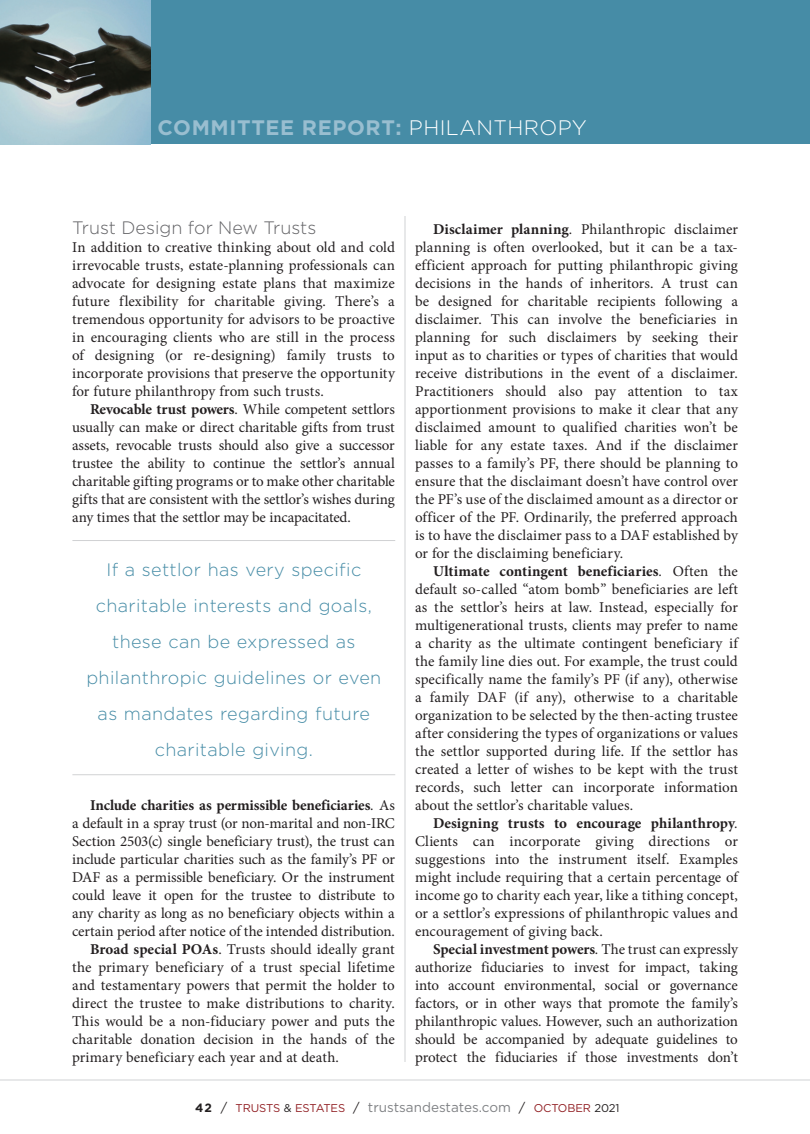
<style>
.page{position:relative;width:810px;height:1134px;background:#fff}
.page>*{position:absolute;margin:0;border:0;box-sizing:border-box;transform-origin:0 0}
.t1{font:700 21px "Gotham";letter-spacing:.03em;color:#99bed0}
.Callout{font:300 18px/36px "Gotham";letter-spacing:.02em;color:#468ca6;text-align:center}
.SUBHEAD{font:300 18px "Gotham";color:#636366}
.BODY{font:15px/18px "Minion Pro";color:#231f20;text-align:justify}
.BODY_no_indent{font:15px/18px "Minion Pro";letter-spacing:.005em;color:#231f20;text-align:justify}
.t2{font:11.25px "Gotham";letter-spacing:-.01em;color:#911f23}
.s1{font-weight:300;color:#fff}
.s2{font-weight:700}
.s3{font-style:italic}
.s4{font-weight:700;font-size:12px;color:#231f20}
.s5{font-size:12.75px;color:#231f20}
.s6{color:#231f20}
.s7{font-size:13.5px;color:#808285}
</style>
<div class="page">
<hr style="left:0;top:1080px;width:810px;height:1px;background:#d1d2d4">
<div style="left:0;top:0;width:810px;height:144px;background:#468ca6"></div>
<img style="left:0;top:0;width:150px;height:144px">
<hr style="left:405px;top:216px;width:1px;height:846px;background:#d1d2d4">
<hr style="left:72px;top:540px;width:323px;height:1px;background:#d1d2d4">
<hr style="left:72px;top:774px;width:323px;height:1px;background:#d1d2d4">
<h1 class="t1" style="left:158px;top:114px;width:431px">COMMITTEE REPORT: <span class="s1">PHILANTHROPY</span></h1>
<p class="SUBHEAD" style="left:72px;top:216px;width:246px">Trust Design for New Trusts</p>
<p class="BODY_no_indent" style="left:72px;top:238px;width:324px">In addition to creative thinking about old and cold irrevocable trusts, estate-planning professionals can advocate for designing estate plans that maximize future flexibility for charitable giving. There’s a tremendous opportunity for advisors to be proactive in encouraging clients who are still in the process of designing (or re-designing) family trusts to incorporate provisions that preserve the opportunity for future philanthropy from such trusts.</p>
<p class="BODY" style="left:72px;top:400px;width:324px;text-indent:18px"><span class="s2">Revocable trust powers</span>. While competent settlors usually can make or direct charitable gifts from trust assets, revocable trusts should also give a successor trustee the ability to continue the settlor’s annual charitable gifting programs or to make other charitable gifts that are consistent with the settlor’s wishes during any times that the settlor may be incapacitated.</p>
<p class="Callout" style="left:86px;top:551px;width:296px">If a settlor has very specific charitable interests and goals, these can be expressed as philanthropic guidelines or even as mandates regarding future charitable giving.</p>
<p class="BODY" style="left:72px;top:796px;width:324px;text-indent:18px"><span class="s2">Include charities as permissible beneficiaries</span><span class="s3">.</span> As a default in a spray trust (or non-marital and non-IRC Section 2503(c) single beneficiary trust), the trust can include particular charities such as the family’s PF or DAF as a permissible beneficiary. Or the instrument could leave it open for the trustee to distribute to any charity as long as no beneficiary objects within a certain period after notice of the intended distribution.</p>
<p class="BODY" style="left:72px;top:940px;width:324px;text-indent:18px"><span class="s2">Broad special POAs</span>. Trusts should ideally grant the primary beneficiary of a trust special lifetime and testamentary powers that permit the holder to direct the trustee to make distributions to charity.<br>This would be a non-fiduciary power and puts the charitable donation decision in the hands of the primary beneficiary each year and at death.</p>
<p class="BODY" style="left:415px;top:220px;width:324px;text-indent:18px"><span class="s2">Disclaimer planning</span><span class="s3">.</span> Philanthropic disclaimer planning is often overlooked, but it can be a tax&shy;efficient approach for putting philanthropic giving decisions in the hands of inheritors. A trust can be designed for charitable recipients following a disclaimer. This can involve the beneficiaries in planning for such disclaimers by seeking their input as to charities or types of charities that would receive distributions in the event of a disclaimer.<br>Practitioners should also pay attention to tax apportionment provisions to make it clear that any disclaimed amount to qualified charities won’t be liable for any estate taxes. And if the disclaimer passes to a family’s PF, there should be planning to ensure that the disclaimant doesn’t have control over the PF’s use of the disclaimed amount as a director or officer of the PF. Ordinarily, the preferred approach is to have the disclaimer pass to a DAF established by or for the disclaiming beneficiary.</p>
<p class="BODY" style="left:415px;top:562px;width:324px;text-indent:18px"><span class="s2">Ultimate contingent beneficiaries</span><span class="s3">.</span> Often the default so-called “atom bomb” beneficiaries are left as the settlor’s heirs at law. Instead, especially for multigenerational trusts, clients may prefer to name a charity as the ultimate contingent beneficiary if the family line dies out. For example, the trust could specifically name the family’s PF (if any), otherwise a family DAF (if any), otherwise to a charitable organization to be selected by the then-acting trustee after considering the types of organizations or values the settlor supported during life. If the settlor has created a letter of wishes to be kept with the trust records, such letter can incorporate information about the settlor’s charitable values.</p>
<p class="BODY" style="left:415px;top:814px;width:324px;text-indent:18px"><span class="s2">Designing trusts to encourage philanthropy</span><span class="s3">.<br></span>Clients can incorporate giving directions or suggestions into the instrument itself. Examples might include requiring that a certain percentage of income go to charity each year, like a tithing concept, or a settlor’s expressions of philanthropic values and encouragement of giving back.</p>
<p class="BODY" style="left:415px;top:940px;width:324px;text-indent:18px"><span class="s2">Special investment powers</span><span class="s3">.</span> The trust can expressly authorize fiduciaries to invest for impact, taking into account environmental, social or governance factors, or in other ways that promote the family’s philanthropic values. However, such an authorization should be accompanied by adequate guidelines to protect the fiduciaries if those investments don’t</p>
<p class="t2" style="left:195px;top:1100px;width:426px"><span class="s4">42</span> <span class="s5">/</span> TRUSTS <span class="s6">&amp;</span> ESTATES <span class="s5">/</span> <span class="s7">trustsandestates.com</span> <span class="s5">/</span> OCTOBER <span class="s6">2021</span></p>
</div>
